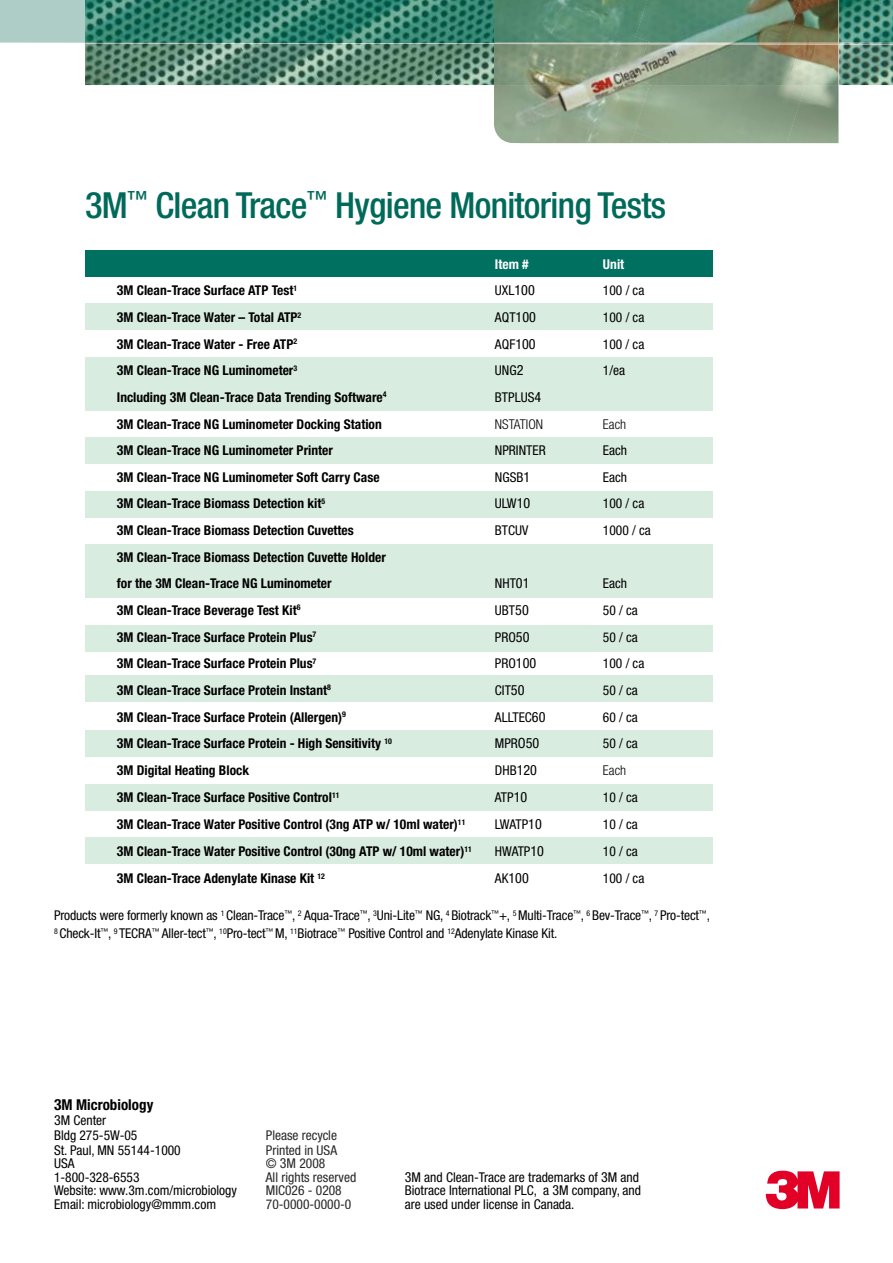
<style>
.page{position:relative;width:893px;height:1263px;background:#fff}
.page>*{position:absolute;margin:0;border:0;box-sizing:border-box;transform-origin:0 0}
.t1{font:54px "Logo 3 M Font";color:#e20026}
.t2{font:500 condensed 36px "Helvetica Neue";letter-spacing:-.02em;color:#006a5a}
.t3{font:700 condensed 15px "Helvetica Neue";color:#000}
.t4{font:condensed 14.1px "Helvetica Neue";color:#000}
.t5{font:700 condensed 13.5px/26.7px "Helvetica Neue";color:#000}
.t6{font:condensed 13.5px/13.5px "Helvetica Neue";color:#000}
.t7{font:condensed 13.5px/13.5px "Helvetica Neue";color:#28282a}
.t8{font:300 condensed 13.5px "Helvetica Neue";color:#000}
.t9{font:700 condensed 13.5px "Helvetica Neue";color:#fff}
.s1{font-size:36.6px}
.s2{font-size:13.8px}
.s3{font-size:14.1px}
.s4{font-size:13.5px}
.s5{font-size:15.45px}
.s6{font-size:13.95px}
</style>
<div class="page">
<div style="left:85px;top:837px;width:627px;height:27px;background:#d9ece0"></div>
<div style="left:85px;top:784px;width:627px;height:27px;background:#d9ece0"></div>
<div style="left:85px;top:675px;width:627px;height:27px;background:#d9ece0"></div>
<div style="left:85px;top:625px;width:627px;height:27px;background:#d9ece0"></div>
<div style="left:85px;top:491px;width:627px;height:27px;background:#d9ece0"></div>
<div style="left:85px;top:730px;width:627px;height:27px;background:#d9ece0"></div>
<div style="left:85px;top:544px;width:627px;height:54px;background:#d9ece0"></div>
<div style="left:85px;top:437px;width:627px;height:27px;background:#d9ece0"></div>
<div style="left:85px;top:357px;width:627px;height:54px;background:#d9ece0"></div>
<div style="left:85px;top:303px;width:627px;height:27px;background:#d9ece0"></div>
<div style="left:85px;top:250px;width:627px;height:27px;background:#007060"></div>
<img style="left:85px;top:44px;width:139px;height:41px">
<img style="left:224px;top:44px;width:70px;height:41px">
<img style="left:204px;top:61px;width:70px;height:24px">
<img style="left:294px;top:44px;width:113px;height:41px">
<img style="left:407px;top:44px;width:87px;height:41px">
<img style="left:387px;top:68px;width:70px;height:17px">
<img style="left:805px;top:0;width:88px;height:85px">
<img style="left:774px;top:45px;width:64px;height:98px">
<img style="left:494px;top:44px;width:157px;height:99px">
<img style="left:618px;top:132px;width:64px;height:11px">
<img style="left:635px;top:0;width:170px;height:85px">
<img style="left:620px;top:79px;width:62px;height:6px">
<div style="left:0;top:0;width:85px;height:43px;background:#aecdc6"></div>
<img style="left:85px;top:0;width:98px;height:43px">
<img style="left:183px;top:0;width:117px;height:43px">
<img style="left:161px;top:40px;width:71px;height:3px">
<img style="left:300px;top:0;width:117px;height:43px">
<img style="left:278px;top:29px;width:71px;height:14px">
<img style="left:417px;top:0;width:234px;height:43px">
<img style="left:395px;top:17px;width:71px;height:26px">
<img style="left:620px;top:37px;width:62px;height:6px">
<img style="left:85px;top:43px;width:69px;height:1px">
<img style="left:154px;top:43px;width:113px;height:1px">
<img style="left:267px;top:43px;width:114px;height:1px">
<img style="left:381px;top:43px;width:263px;height:1px">
<img style="left:644px;top:43px;width:249px;height:2px">
<svg style="left:494px;top:124px;width:26px;height:20px"></svg>
<img style="left:838px;top:85px;width:1px;height:58px">
<img style="left:838px;top:0;width:2px;height:85px">
<p class="t2" style="left:85px;top:183px;width:582px"><span class="s1">3</span>M<sup>™</sup> Clean Trace<sup>™</sup> Hygiene Monitoring Tests</p>
<p class="t9" style="left:495px;top:256px;width:35px">Item #</p>
<p class="t9" style="left:603px;top:256px;width:23px">Unit</p>
<p class="t5" style="left:117px;top:277px;width:182px"><span class="s2">3</span>M Clean-Trace Surface ATP Test<sup>1</sup></p>
<p class="t6" style="left:495px;top:284px;width:41px">UXL<span class="s3">100</span></p>
<p class="t6" style="left:603px;top:284px;width:43px">100 / ca</p>
<p class="t5" style="left:117px;top:304px;width:186px"><span class="s2">3</span>M Clean-Trace Water – Total ATP<sup>2</sup></p>
<p class="t6" style="left:495px;top:310px;width:42px">AQT<span class="s3">100</span></p>
<p class="t6" style="left:603px;top:310px;width:43px">100 / ca</p>
<p class="t5" style="left:117px;top:330px;width:182px"><span class="s2">3</span>M Clean-Trace Water - Free ATP<sup>2</sup></p>
<p class="t6" style="left:495px;top:337px;width:42px">AQF<span class="s3">100</span></p>
<p class="t6" style="left:603px;top:337px;width:43px">100 / ca</p>
<p class="t5" style="left:117px;top:357px;width:182px"><span class="s2">3</span>M Clean-Trace NG Luminometer<sup>3</sup></p>
<p class="t6" style="left:495px;top:364px;width:30px">UNG<span class="s3">2</span></p>
<p class="t6" style="left:603px;top:364px;width:24px">1/ea</p>
<p class="t5" style="left:117px;top:384px;width:271px">Including <span class="s2">3</span>M Clean-Trace Data Trending Software<sup>4</sup></p>
<p class="t6" style="left:495px;top:390px;width:48px">BTPLUS<span class="s3">4</span></p>
<p class="t5" style="left:117px;top:410px;width:266px"><span class="s2">3</span>M Clean-Trace NG Luminometer Docking Station</p>
<p class="t8" style="left:495px;top:416px;width:50px">NSTATION</p>
<p class="t8" style="left:603px;top:416px;width:25px">Each</p>
<p class="t5" style="left:117px;top:437px;width:217px"><span class="s2">3</span>M Clean-Trace NG Luminometer Printer</p>
<p class="t6" style="left:495px;top:444px;width:52px">NPRINTER</p>
<p class="t6" style="left:603px;top:444px;width:26px">Each</p>
<p class="t5" style="left:117px;top:463px;width:264px"><span class="s2">3</span>M Clean-Trace NG Luminometer Soft Carry Case</p>
<p class="t6" style="left:495px;top:470px;width:37px">NGSB<span class="s3">1</span></p>
<p class="t6" style="left:603px;top:470px;width:26px">Each</p>
<p class="t5" style="left:117px;top:490px;width:210px"><span class="s2">3</span>M Clean-Trace Biomass Detection kit<sup>5</sup></p>
<p class="t6" style="left:495px;top:497px;width:37px">ULW<span class="s3">10</span></p>
<p class="t6" style="left:603px;top:497px;width:43px">100 / ca</p>
<p class="t5" style="left:117px;top:517px;width:238px"><span class="s2">3</span>M Clean-Trace Biomass Detection Cuvettes</p>
<p class="t6" style="left:495px;top:523px;width:35px">BTCUV</p>
<p class="t6" style="left:603px;top:523px;width:49px">1000 / ca</p>
<p class="t5" style="left:117px;top:543px;width:270px"><span class="s2">3</span>M Clean-Trace Biomass Detection Cuvette Holder for the 3M Clean-Trace NG Luminometer</p>
<p class="t6" style="left:495px;top:577px;width:36px">NHT<span class="s3">01</span></p>
<p class="t6" style="left:603px;top:577px;width:26px">Each</p>
<p class="t5" style="left:117px;top:597px;width:185px"><span class="s2">3</span>M Clean-Trace Beverage Test Kit<sup>6</sup></p>
<p class="t6" style="left:495px;top:603px;width:35px">UBT<span class="s3">50</span></p>
<p class="t6" style="left:603px;top:603px;width:36px">50 / ca</p>
<p class="t5" style="left:117px;top:623px;width:201px"><span class="s2">3</span>M Clean-Trace Surface Protein Plus<sup>7</sup></p>
<p class="t6" style="left:495px;top:630px;width:36px">PRO<span class="s3">50</span></p>
<p class="t6" style="left:603px;top:630px;width:36px">50 / ca</p>
<p class="t5" style="left:117px;top:650px;width:201px"><span class="s2">3</span>M Clean-Trace Surface Protein Plus<sup>7</sup></p>
<p class="t6" style="left:495px;top:657px;width:43px">PRO<span class="s3">100</span></p>
<p class="t6" style="left:603px;top:657px;width:43px">100 / ca</p>
<p class="t5" style="left:117px;top:676px;width:215px"><span class="s2">3</span>M Clean-Trace Surface Protein Instant<sup>8</sup></p>
<p class="t6" style="left:495px;top:683px;width:31px">CIT<span class="s3">50</span></p>
<p class="t6" style="left:603px;top:683px;width:36px">50 / ca</p>
<p class="t5" style="left:117px;top:703px;width:230px"><span class="s2">3</span>M Clean-Trace Surface Protein (Allergen)<sup>9</sup></p>
<p class="t6" style="left:495px;top:710px;width:52px">ALLTEC<span class="s3">60</span></p>
<p class="t6" style="left:603px;top:710px;width:36px">60 / ca</p>
<p class="t5" style="left:117px;top:730px;width:276px"><span class="s2">3</span>M Clean-Trace Surface Protein - High Sensitivity <sup>10</sup></p>
<p class="t6" style="left:495px;top:736px;width:46px">MPR<span class="s3">O50</span></p>
<p class="t6" style="left:603px;top:736px;width:36px">50 / ca</p>
<p class="t5" style="left:117px;top:757px;width:134px"><span class="s2">3</span>M Digital Heating Block</p>
<p class="t6" style="left:495px;top:763px;width:44px">DHB<span class="s3">120</span></p>
<p class="t8" style="left:603px;top:763px;width:25px">Each</p>
<p class="t5" style="left:117px;top:784px;width:224px"><span class="s2">3</span>M Clean-Trace Surface Positive Control<sup>11</sup></p>
<p class="t6" style="left:495px;top:790px;width:34px">ATP<span class="s3">10</span></p>
<p class="t6" style="left:603px;top:790px;width:36px">10 / ca</p>
<p class="t5" style="left:117px;top:811px;width:350px"><span class="s2">3</span>M Clean-Trace Water Positive Control (3ng ATP w/ 10ml water)<sup>11</sup></p>
<p class="t6" style="left:495px;top:817px;width:48px">LWATP<span class="s3">10</span></p>
<p class="t6" style="left:603px;top:817px;width:36px">10 / ca</p>
<p class="t5" style="left:117px;top:838px;width:356px"><span class="s2">3</span>M Clean-Trace Water Positive Control (30ng ATP w/ 10ml water)<sup>11</sup></p>
<p class="t6" style="left:495px;top:844px;width:51px">HWATP<span class="s3">10</span></p>
<p class="t6" style="left:603px;top:844px;width:36px">10 / ca</p>
<p class="t5" style="left:117px;top:865px;width:210px"><span class="s2">3</span>M Clean-Trace Adenylate Kinase Kit <sup>12</sup></p>
<p class="t4" style="left:495px;top:870px;width:35px"><span class="s4">AK</span>100</p>
<p class="t6" style="left:603px;top:871px;width:43px">100 / ca</p>
<p class="t6" style="left:54px;top:906px;width:657px;line-height:18px">Products were formerly known as <sup>1</sup> Clean-Trace<sup>™</sup>, <sup>2</sup> Aqua-Trace<sup>™</sup>, <sup>3</sup>Uni-Lite<sup>™</sup> NG, <sup>4</sup> Biotrack<sup>™</sup>+, <sup>5</sup> Multi-Trace<sup>™</sup>, <sup>6</sup> Bev-Trace<sup>™</sup>, <sup>7</sup> Pro-tect<sup>™</sup>,<br><sup>8</sup> Check-It<sup>™</sup>, <sup>9</sup> TECRA<sup>™</sup> Aller-tect<sup>™</sup>, <sup>10</sup>Pro-tect<sup>™</sup> M, <sup>11</sup>Biotrace<sup>™</sup> Positive Control and <sup>12</sup>Adenylate Kinase Kit.</p>
<p class="t3" style="left:54px;top:1095px;width:101px"><span class="s5">3</span>M Microbiology</p>
<p class="t6" style="left:54px;top:1112px;width:128px;line-height:15px"><span class="s6">3</span>M Center<br>Bldg 275-5W-05<br>St. Paul, MN 55144-1000</p>
<p class="t6" style="left:54px;top:1157px;width:185px">USA<br>1-800-328-6553<br>Website: www.3m.com/microbiology<br>Email: microbiology@mmm.com</p>
<p class="t7" style="left:266px;top:1127px;width:73px;line-height:15px">Please recycle<br>Printed in USA</p>
<p class="t7" style="left:266px;top:1156px;width:92px">© <span class="s6">3</span>M 2008<br>All rights reserved<br>MIC026 - 0208<br>70-0000-0000-0</p>
<p class="t1" style="left:766px;top:1164px;width:88px">3</p>
<p class="t6" style="left:405px;top:1170px;width:238px"><span class="s6">3</span>M and Clean-Trace are trademarks of <span class="s6">3</span>M and<br>Biotrace International PLC, a <span class="s6">3</span>M company, and are used under license in Canada.</p>
</div>
